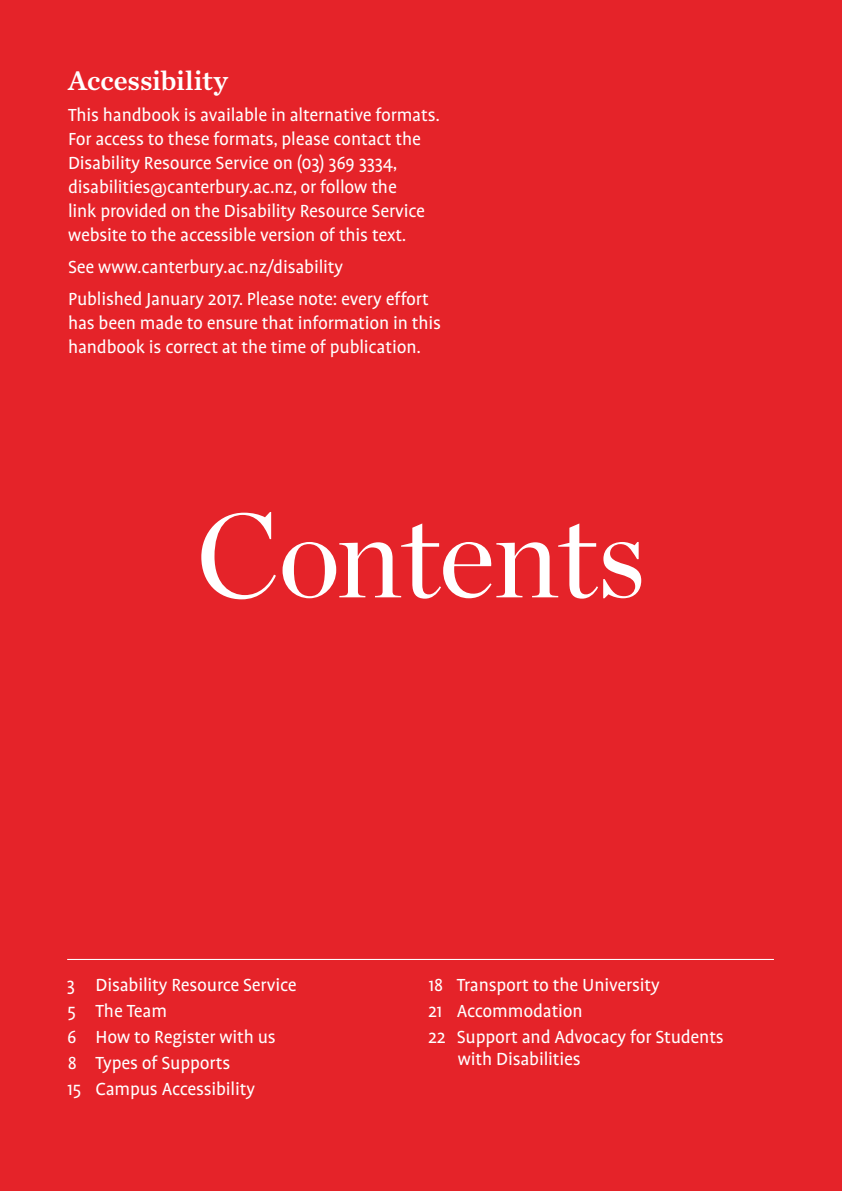
<style>
.page{position:relative;width:842px;height:1191px;background:#e52329}
.page>*{position:absolute;margin:0;border:0;box-sizing:border-box;transform-origin:0 0}
.t1{font:118.6px "Chronicle Display";letter-spacing:-.01em;color:#fff}
.t2{font:28px "Chronicle Text G2 Semi";letter-spacing:-.005em;color:#fff}
.t3{font:20px/26px "Profile Pro";letter-spacing:-.01em;color:#fff}
</style>
<div class="page">
<hr style="left:67px;top:959px;width:707px;height:1px;background:#fff">
<h2 class="t2" style="left:68px;top:59px;width:162px">Accessibility</h2>
<p class="t3" style="left:68px;top:104px;width:373px;line-height:24px">This handbook is available in alternative formats.<br>For access to these formats, please contact the Disability Resource Service on (03) 369 3334, disabilities@canterbury.ac.nz, or follow the<br>link provided on the Disability Resource Service website to the accessible version of this text.</p>
<p class="t3" style="left:68px;top:252px;width:363px;line-height:32px">See www.canterbury.ac.nz/disability<br>Published January 2017. Please note: every effort</p>
<p class="t3" style="left:68px;top:312px;width:375px;line-height:24px">has been made to ensure that information in this handbook is correct at the time of publication.</p>
<h1 class="t1" style="left:196px;top:465px;width:452px">Contents</h1>
<p class="t3" style="left:67px;top:972px;width:231px">3 Disability Resource Service<br>5 The Team<br>6 How to Register with us<br>8 Types of Supports<br>15 Campus Accessibility</p>
<p class="t3" style="left:428px;top:972px;width:297px">18 Transport to the University<br>21 Accommodation<br>22 Support and Advocacy for Students</p>
<p class="t3" style="left:458px;top:1046px;width:124px">with Disabilities</p>
</div>
